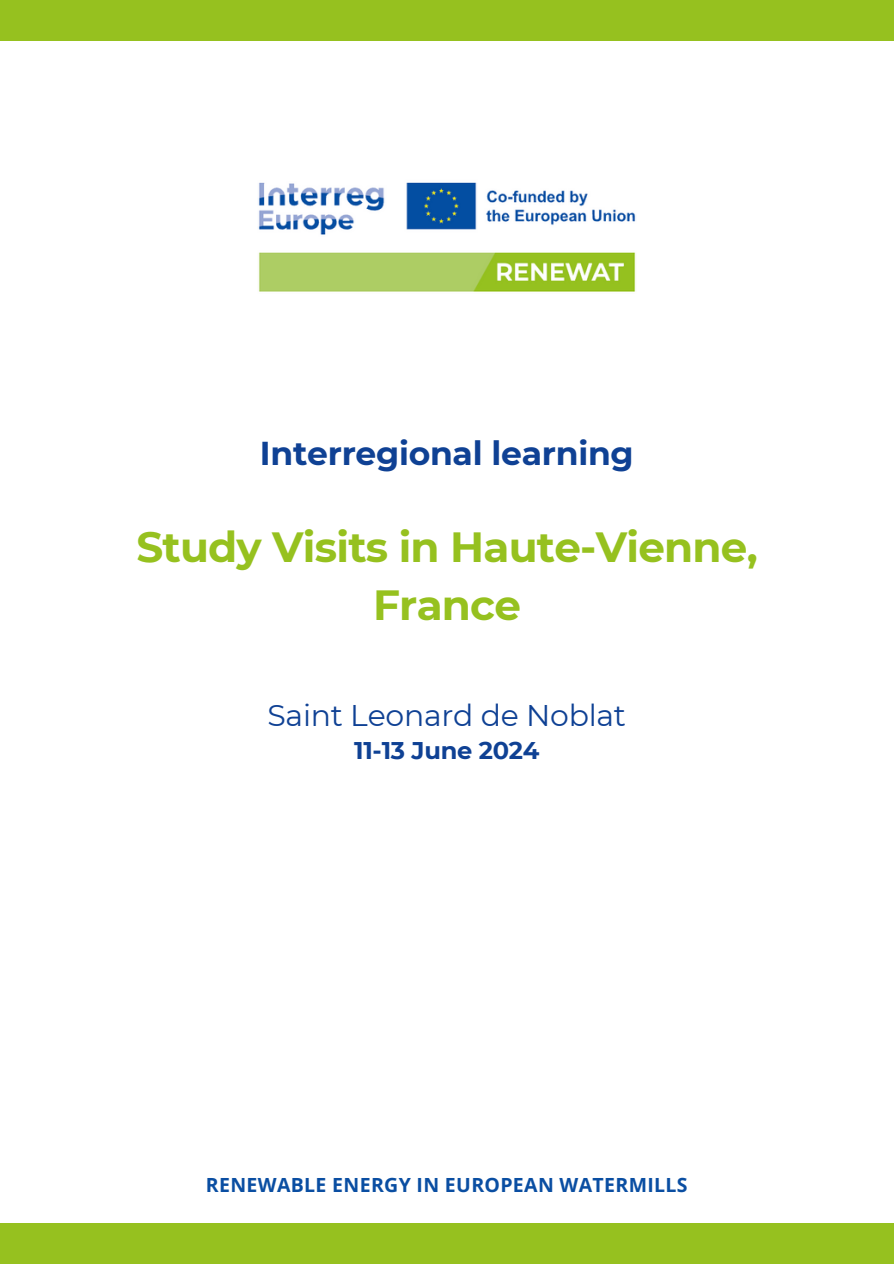
<style>
.page{position:relative;width:894px;height:1264px;background:#fff}
.page>*{position:absolute;margin:0;border:0;box-sizing:border-box;transform-origin:0 0}
.t1{font:700 42.15px/58.5px "Montserrat";letter-spacing:-.02em;color:#96c11f;text-align:center}
.t2{font:700 33px "Montserrat";letter-spacing:-.01em;color:#0f4194}
.t3{font:29.85px "Montserrat";letter-spacing:-.01em;color:#0f4194}
.t4{font:700 24.15px "Montserrat";letter-spacing:-.01em;color:#0f4194}
.t5{font:700 19.5px "Open Sans";letter-spacing:.015em;color:#0a4ea2}
</style>
<div class="page">
<div style="left:0;top:1223px;width:893px;height:40px;background:#96c11f"></div>
<img style="left:258px;top:182px;width:378px;height:110px">
<div style="left:0;top:0;width:893px;height:40px;background:#96c11f"></div>
<p class="t2" style="left:260px;top:433px;width:375px">Interregional learning</p>
<h2 class="t1" style="left:136px;top:517px;width:622px">Study Visits in Haute-Vienne,<br>France</h2>
<h1 class="t3" style="left:267px;top:697px;width:360px">Saint Leonard de Noblat</h1>
<h4 class="t4" style="left:354px;top:735px;width:187px">11-13 June 2024</h4>
<p class="t5" style="left:206px;top:1171px;width:483px">RENEWABLE ENERGY IN EUROPEAN WATERMILLS</p>
</div>
